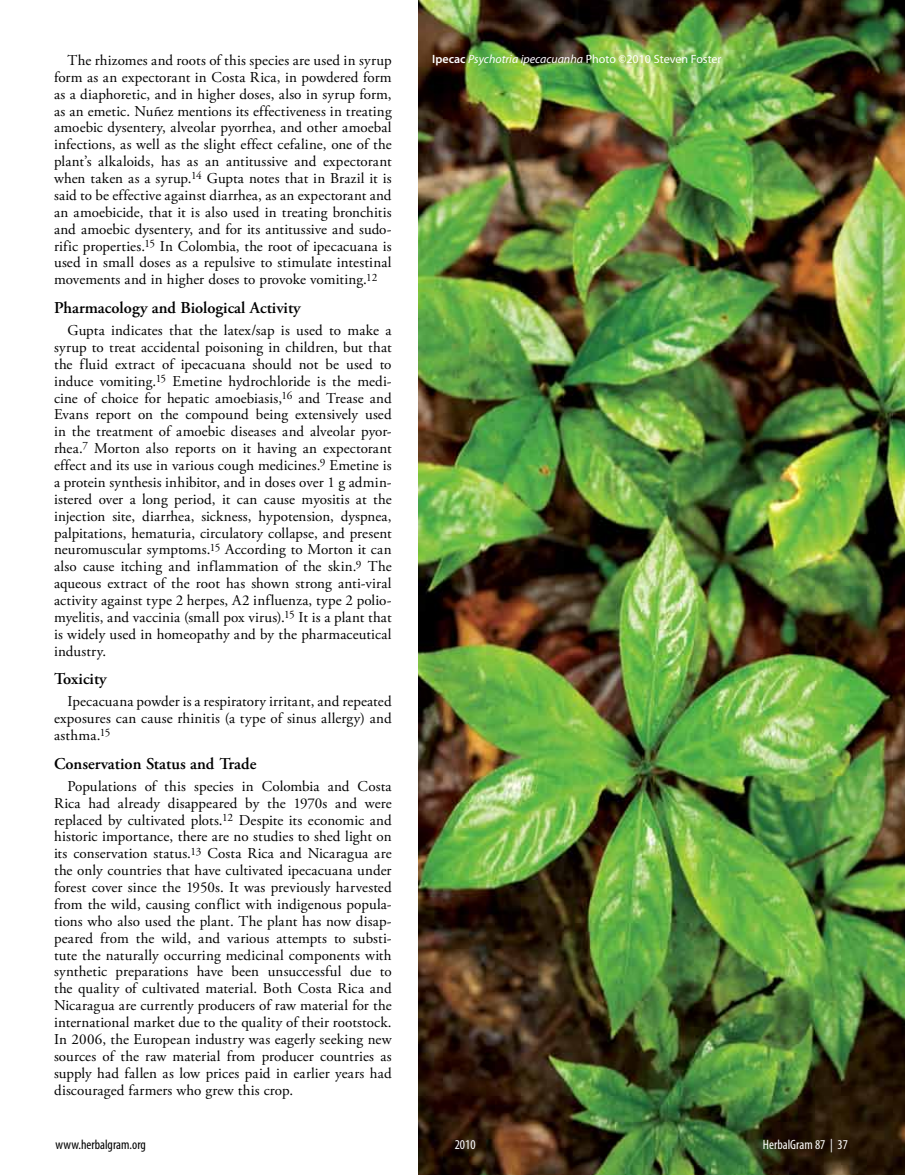
<style>
.page{position:relative;width:905px;height:1175px;background:#fff}
.page>*{position:absolute;margin:0;border:0;box-sizing:border-box;transform-origin:0 0}
.t1{font:600 16.5px "Adobe Garamond Pro";color:#000}
.t2{font:15px/17px "Adobe Garamond Pro";letter-spacing:.01em;color:#000;text-align:justify}
.t3{font:condensed 13.5px "Myriad Pro";color:#fff}
.t4{font:condensed 13.5px "Myriad Pro";color:#000}
.t5{font:12px "Myriad Pro";color:#fff}
.s1{font-weight:600}
.s2{font-style:italic}
</style>
<div class="page">
<img style="left:418px;top:0;width:486px;height:1174px">
<p class="t2" style="left:54px;top:52px;width:339px;text-indent:14px">The rhizomes and roots of this species are used in syrup form as an expectorant in Costa Rica, in powdered form as a diaphoretic, and in higher doses, also in syrup form, as an emetic. Nuñez mentions its effectiveness in treating amoebic dysentery, alveolar pyorrhea, and other amoebal infections, as well as the slight effect cefaline, one of the plant’s alkaloids, has as an antitussive and expectorant when taken as a syrup.<sup>14</sup> Gupta notes that in Brazil it is said to be effective against diarrhea, as an expectorant and an amoebicide, that it is also used in treating bronchitis and amoebic dysentery, and for its antitussive and sudo&shy;rific properties.<sup>15</sup> In Colombia, the root of ipecacuana is used in small doses as a repulsive to stimulate intestinal movements and in higher doses to provoke vomiting.<sup>12</sup></p>
<p class="t1" style="left:54px;top:298px;width:248px">Pharmacology and Biological Activity</p>
<p class="t2" style="left:54px;top:322px;width:339px;text-indent:14px">Gupta indicates that the latex/sap is used to make a syrup to treat accidental poisoning in children, but that the fluid extract of ipecacuana should not be used to induce vomiting.<sup>15</sup> Emetine hydrochloride is the medi&shy;cine of choice for hepatic amoebiasis,<sup>16</sup> and Trease and Evans report on the compound being extensively used in the treatment of amoebic diseases and alveolar pyor&shy;rhea.<sup>7</sup> Morton also reports on it having an expectorant effect and its use in various cough medicines.<sup>9</sup> Emetine is a protein synthesis inhibitor, and in doses over 1 g admin&shy;istered over a long period, it can cause myositis at the injection site, diarrhea, sickness, hypotension, dyspnea, palpitations, hematuria, circulatory collapse, and present neuromuscular symptoms.<sup>15</sup> According to Morton it can also cause itching and inflammation of the skin.<sup>9</sup> The aqueous extract of the root has shown strong anti-viral activity against type 2 herpes, A2 influenza, type 2 polio&shy;myelitis, and vaccinia (small pox virus).<sup>15</sup> It is a plant that is widely used in homeopathy and by the pharmaceutical industry.</p>
<p class="t1" style="left:54px;top:669px;width:54px">Toxicity</p>
<p class="t2" style="left:54px;top:693px;width:339px;text-indent:14px">Ipecacuana powder is a respiratory irritant, and repeated exposures can cause rhinitis (a type of sinus allergy) and asthma.<sup>15</sup></p>
<p class="t1" style="left:54px;top:754px;width:204px">Conservation Status and Trade</p>
<p class="t2" style="left:54px;top:778px;width:339px;text-indent:14px">Populations of this species in Colombia and Costa Rica had already disappeared by the 1970s and were replaced by cultivated plots.<sup>12</sup> Despite its economic and historic importance, there are no studies to shed light on its conservation status.<sup>13</sup> Costa Rica and Nicaragua are the only countries that have cultivated ipecacuana under forest cover since the 1950s. It was previously harvested from the wild, causing conflict with indigenous popula&shy;tions who also used the plant. The plant has now disap&shy;peared from the wild, and various attempts to substi&shy;tute the naturally occurring medicinal components with synthetic preparations have been unsuccessful due to the quality of cultivated material. Both Costa Rica and Nicaragua are currently producers of raw material for the international market due to the quality of their rootstock.<br>In 2006, the European industry was eagerly seeking new sources of the raw material from producer countries as supply had fallen as low prices paid in earlier years had discouraged farmers who grew this crop.</p>
<p class="t5" style="left:432px;top:52px;width:291px"><span class="s1">Ipecac</span> <span class="s2">Psychotria ipecacuanha</span> Photo ©2010 Steven Foster</p>
<p class="t4" style="left:56px;top:1136px;width:92px">www.herbalgram.org</p>
<p class="t3" style="left:455px;top:1136px;width:22px">2010</p>
<p class="t3" style="left:763px;top:1136px;width:86px">HerbalGram 87 | 37</p>
</div>
